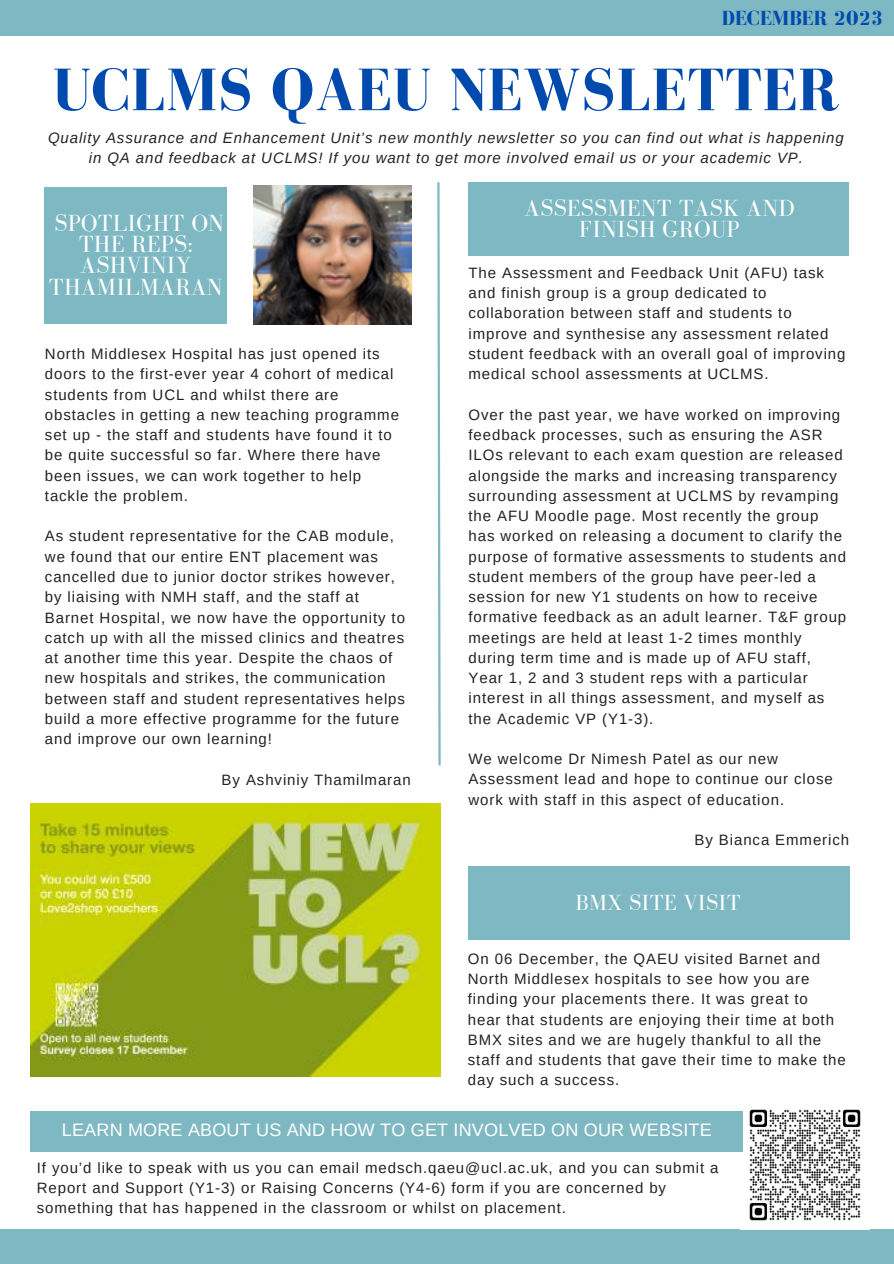
<style>
.page{position:relative;width:894px;height:1264px;background:#fff}
.page>*{position:absolute;margin:0;border:0;box-sizing:border-box;transform-origin:0 0}
.t1{font:700 61.5px "Bodoni FLF";letter-spacing:.01em;color:#004aad}
.t2{font:24px/21.3px "Bodoni FLF";letter-spacing:.01em;color:#fff;text-align:center}
.t3{font:22.5px "Bodoni FLF";letter-spacing:.01em;color:#fff}
.t4{font:700 21px "Bodoni FLF";color:#004aad}
.t5{font:18px "Arimo";letter-spacing:.01em;color:#fff}
.t6{font:15px/20.2px "Arimo";letter-spacing:.06em;color:#222}
.t7{font:italic 15px/20.2px "Arimo";letter-spacing:.06em;color:#222;text-align:center}
</style>
<div class="page">
<div style="left:0;top:1228px;width:893px;height:35px;background:#7eb9c3"></div>
<div style="left:0;top:0;width:893px;height:36px;background:#7eb9c3"></div>
<img style="left:253px;top:186px;width:159px;height:138px">
<div style="left:44px;top:187px;width:183px;height:136px;background:#7eb9c3"></div>
<img style="left:740px;top:1109px;width:128px;height:120px">
<div style="left:220px;top:1111px;width:207px;height:40px;background:#7eb9c3"></div>
<div style="left:30px;top:1111px;width:207px;height:40px;background:#7eb9c3"></div>
<div style="left:534px;top:1111px;width:207px;height:40px;background:#7eb9c3"></div>
<div style="left:406px;top:1111px;width:207px;height:40px;background:#7eb9c3"></div>
<svg style="left:437px;top:182px;width:4px;height:584px"></svg>
<div style="left:468px;top:182px;width:379px;height:73px;background:#7eb9c3"></div>
<div style="left:468px;top:866px;width:381px;height:73px;background:#7eb9c3"></div>
<img style="left:30px;top:803px;width:410px;height:273px">
<p class="t4" style="left:721px;top:7px;width:163px">DECEMBER 2023</p>
<p class="t1" style="left:52px;top:56px;width:788px">UCLMS QAEU NEWSLETTER</p>
<p class="t7" style="left:48px;top:127px;width:797px">Quality Assurance and Enhancement Unit’s new monthly newsletter so you can find out what is happening in QA and feedback at UCLMS! If you want to get more involved email us or your academic VP.</p>
<p class="t2" style="left:54px;top:212px;width:171px">SPOTLIGHT ON<br>THE REPS:</p>
<p class="t2" style="left:49px;top:255px;width:175px">ASHVINIY<br>THAMILMARAN</p>
<p class="t6" style="left:45px;top:344px;width:355px">North Middlesex Hospital has just opened its doors to the first-ever year 4 cohort of medical students from UCL and whilst there are obstacles in getting a new teaching programme set up - the staff and students have found it to be quite successful so far. Where there have been issues, we can work together to help tackle the problem.</p>
<p class="t6" style="left:45px;top:526px;width:361px">As student representative for the CAB module, we found that our entire ENT placement was cancelled due to junior doctor strikes however, by liaising with NMH staff, and the staff at Barnet Hospital, we now have the opportunity to catch up with all the missed clinics and theatres at another time this year. Despite the chaos of new hospitals and strikes, the communication between staff and student representatives helps build a more effective programme for the future and improve our own learning!</p>
<p class="t6" style="left:221px;top:769px;width:190px">By Ashviniy Thamilmaran</p>
<p class="t2" style="left:524px;top:197px;width:271px">ASSESSMENT TASK AND<br>FINISH GROUP</p>
<p class="t6" style="left:468px;top:263px;width:378px">The Assessment and Feedback Unit (AFU) task and finish group is a group dedicated to collaboration between staff and students to improve and synthesise any assessment related student feedback with an overall goal of improving medical school assessments at UCLMS.</p>
<p class="t6" style="left:468px;top:404px;width:379px">Over the past year, we have worked on improving feedback processes, such as ensuring the ASR ILOs relevant to each exam question are released alongside the marks and increasing transparency surrounding assessment at UCLMS by revamping the AFU Moodle page. Most recently the group has worked on releasing a document to clarify the purpose of formative assessments to students and student members of the group have peer-led a session for new Y1 students on how to receive formative feedback as an adult learner. T&amp;F group meetings are held at least 1-2 times monthly during term time and is made up of AFU staff, Year 1, 2 and 3 student reps with a particular interest in all things assessment, and myself as the Academic VP (Y1-3).</p>
<p class="t6" style="left:468px;top:749px;width:365px">We welcome Dr Nimesh Patel as our new<br>Assessment lead and hope to continue our close work with staff in this aspect of education.</p>
<p class="t6" style="left:694px;top:830px;width:156px">By Bianca Emmerich</p>
<p class="t3" style="left:575px;top:889px;width:167px">BMX SITE VISIT</p>
<p class="t6" style="left:468px;top:948px;width:379px">On 06 December, the QAEU visited Barnet and North Middlesex hospitals to see how you are finding your placements there. It was great to<br>hear that students are enjoying their time at both BMX sites and we are hugely thankful to all the staff and students that gave their time to make the day such a success.</p>
<p class="t5" style="left:62px;top:1119px;width:651px">LEARN MORE ABOUT US AND HOW TO GET INVOLVED ON OUR WEBSITE</p>
<p class="t6" style="left:37px;top:1157px;width:683px">If you’d like to speak with us you can email medsch.qaeu@ucl.ac.uk, and you can submit a<br>Report and Support (Y1-3) or Raising Concerns (Y4-6) form if you are concerned by something that has happened in the classroom or whilst on placement.</p>
</div>
